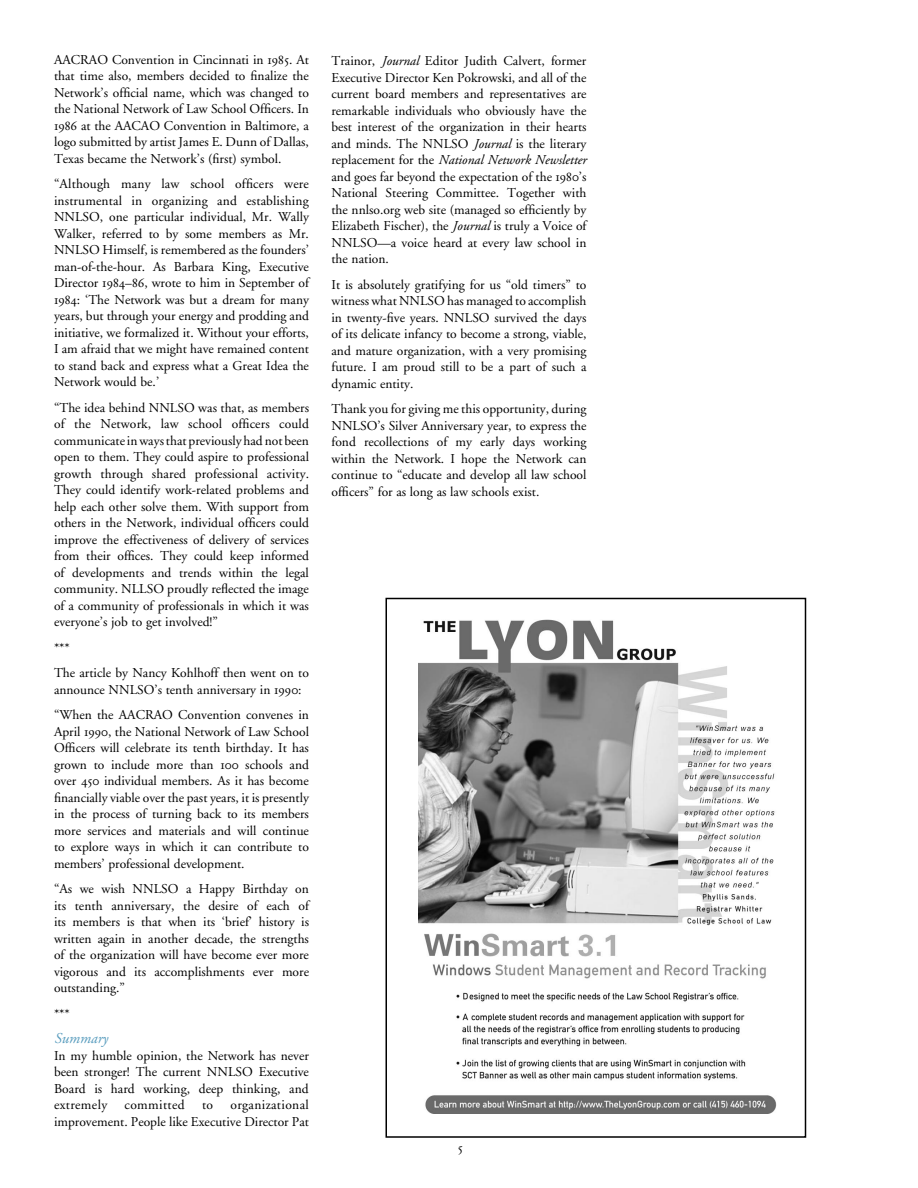
<style>
.page{position:relative;width:918px;height:1188px;background:#fff}
.page>*{position:absolute;margin:0;border:0;box-sizing:border-box;transform-origin:0 0}
.t1{font:15px "A Gar Itaw OS";color:#569bbd}
.t2{font:13.5px/16.5px "A Gar Romw OS";color:#000;text-align:justify}
.t3{font:13.5px "A Gar Itaw OS";color:#000}
.t4{font:13.5px "A Gar Romw OS";letter-spacing:.025em;color:#000}
.s1{font-family:"A Gar Itaw OS"}
.s2{font-family:"A Gar Romw OS"}
</style>
<div class="page">
<img style="left:418px;top:620px;width:359px;height:493px">
<div style="left:386px;top:598px;width:420px;height:540px;border:2px solid #000"></div>
<p class="t2" style="left:54px;top:52px;width:257px">AACRAO Convention in Cincinnati in 1985. At that time also, members decided to finalize the Network’s official name, which was changed to the National Network of Law School Officers. In 1986 at the AACAO Convention in Baltimore, a logo submitted by artist James E. Dunn of Dallas, Texas became the Network’s (first) symbol.</p>
<p class="t2" style="left:54px;top:176px;width:257px">“Although many law school officers were instrumental in organizing and establishing NNLSO, one particular individual, Mr. Wally Walker, referred to by some members as Mr.<br>NNLSO Himself, is remembered as the founders’ man-of-the-hour. As Barbara King, Executive Director 1984–86, wrote to him in September of 1984: ‘The Network was but a dream for many years, but through your energy and prodding and initiative, we formalized it. Without your efforts, I am afraid that we might have remained content to stand back and express what a Great Idea the Network would be.’</p>
<p class="t2" style="left:54px;top:400px;width:257px">“The idea behind NNLSO was that, as members of the Network, law school officers could communicate in ways that previously had not been open to them. They could aspire to professional growth through shared professional activity.<br>They could identify work-related problems and help each other solve them. With support from others in the Network, individual officers could improve the effectiveness of delivery of services from their offices. They could keep informed of developments and trends within the legal community. NLLSO proudly reflected the image of a community of professionals in which it was everyone’s job to get involved!”</p>
<p class="t2" style="left:54px;top:635px;width:256px;line-height:25.5px">***<br>The article by Nancy Kohlhoff then went on to</p>
<p class="t2" style="left:54px;top:677px;width:256px;line-height:25.5px">announce NNLSO’s tenth anniversary in 1990: “When the AACRAO Convention convenes in</p>
<p class="t2" style="left:54px;top:724px;width:257px">April 1990, the National Network of Law School Officers will celebrate its tenth birthday. It has grown to include more than 100 schools and over 450 individual members. As it has become financially viable over the past years, it is presently in the process of turning back to its members more services and materials and will continue to explore ways in which it can contribute to members’ professional development.</p>
<p class="t2" style="left:54px;top:881px;width:257px">“As we wish NNLSO a Happy Birthday on its tenth anniversary, the desire of each of its members is that when its ‘brief’ history is written again in another decade, the strengths of the organization will have become ever more vigorous and its accomplishments ever more outstanding.”</p>
<p class="t2" style="left:54px;top:1006px;width:17px">***</p>
<p class="t1" style="left:54px;top:1031px;width:55px">Summary</p>
<p class="t2" style="left:54px;top:1048px;width:256px">In my humble opinion, the Network has never been stronger! The current NNLSO Executive Board is hard working, deep thinking, and extremely</p>
<p class="t2" style="left:54px;top:1097px;width:257px;text-align:right">organizational<br>improvement. People like Executive Director Pat</p>
<p class="t4" style="left:125px;top:1098px;width:62px">committed</p>
<p class="t2" style="left:202px;top:1097px;width:13px">to</p>
<p class="t2" style="left:332px;top:53px;width:257px">Trainor, <span class="s1">Journal</span> Editor Judith Calvert, former Executive Director Ken Pokrowski, and all of the current board members and representatives are remarkable individuals who obviously have the best interest of the organization in their hearts and minds. The NNLSO <span class="s1">Journal</span> is the literary</p>
<p class="t3" style="left:332px;top:153px;width:256px"><span class="s2">replacement for the</span> National Network Newsletter</p>
<p class="t2" style="left:332px;top:168px;width:257px">and goes far beyond the expectation of the 1980’s National Steering Committee. Together with the nnlso.org web site (managed so efficiently by Elizabeth Fischer), the <span class="s1">Journal</span> is truly a Voice of NNLSO—a voice heard at every law school in the nation.</p>
<p class="t2" style="left:332px;top:276px;width:257px">It is absolutely gratifying for us “old timers” to witness what NNLSO has managed to accomplish in twenty-five years. NNLSO survived the days of its delicate infancy to become a strong, viable, and mature organization, with a very promising future. I am proud still to be a part of such a dynamic entity.</p>
<p class="t2" style="left:332px;top:401px;width:257px">Thank you for giving me this opportunity, during NNLSO’s Silver Anniversary year, to express the fond recollections of my early days working within the Network. I hope the Network can continue to “educate and develop all law school officers” for as long as law schools exist.</p>
<p class="t2" style="left:458px;top:1140px;width:6px">5</p>
</div>
